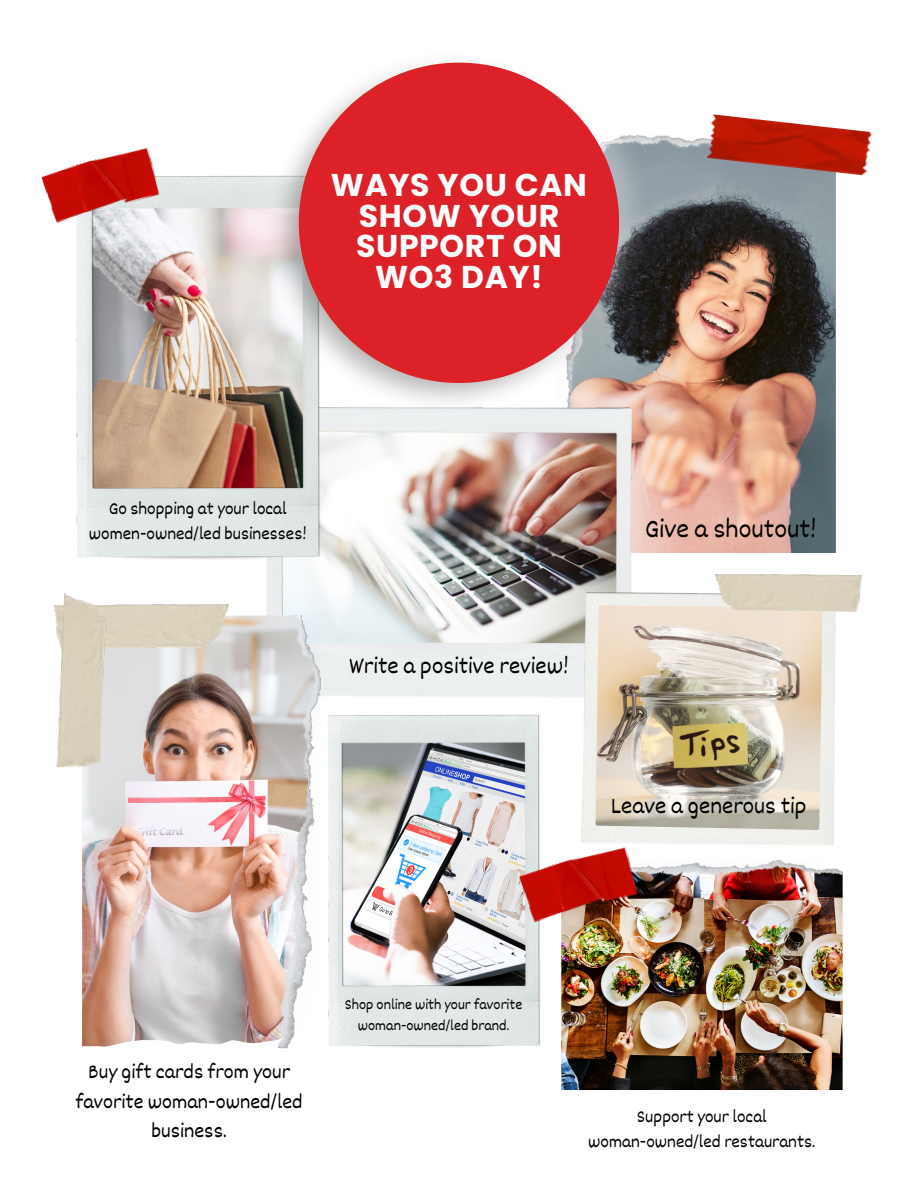
<style>
.page{position:relative;width:918px;height:1188px;background:#fff}
.page>*{position:absolute;margin:0;border:0;box-sizing:border-box;transform-origin:0 0}
.t1{font:700 31.5px/30.3px "Poppins";letter-spacing:.02em;color:#fff;text-align:center}
.t2{font:27px "Dekko";color:#000}
.t3{font:24px "Dekko";color:#000}
.t4{font:21px/29.2px "Dekko";color:#000;text-align:center}
.t5{font:18px/24.8px "Dekko";color:#000;text-align:center}
.t6{font:15px "Dekko";color:#000}
</style>
<div class="page">
<img style="left:632px;top:135px;width:204px;height:418px">
<img style="left:266px;top:413px;width:366px;height:284px">
<img style="left:76px;top:176px;width:244px;height:385px">
<img style="left:328px;top:714px;width:212px;height:334px">
<img style="left:582px;top:592px;width:254px;height:254px">
<img style="left:596px;top:605px;width:226px;height:225px">
<img style="left:82px;top:616px;width:196px;height:430px">
<img style="left:278px;top:616px;width:42px;height:433px">
<img style="left:561px;top:884px;width:282px;height:206px">
<img style="left:638px;top:860px;width:205px;height:24px">
<img style="left:267px;top:62px;width:384px;height:351px">
<div style="left:299px;top:63px;width:320px;height:320px;background:#dd2128;border-radius:50%"></div>
<img style="left:54px;top:604px;width:174px;height:44px">
<img style="left:715px;top:574px;width:148px;height:38px">
<img style="left:57px;top:593px;width:51px;height:176px">
<img style="left:707px;top:114px;width:165px;height:62px">
<img style="left:519px;top:845px;width:119px;height:78px">
<img style="left:41px;top:148px;width:120px;height:75px">
<p class="t1" style="left:331px;top:170px;width:258px">WAYS YOU CAN<br>SHOW YOUR<br>SUPPORT ON<br>WO3 DAY!</p>
<p class="t5" style="left:89px;top:495px;width:219px">Go shopping at your local women-owned/led businesses!</p>
<p class="t3" style="left:349px;top:651px;width:221px">Write a positive review!</p>
<p class="t2" style="left:645px;top:511px;width:173px">Give a shoutout!</p>
<p class="t3" style="left:611px;top:791px;width:197px">Leave a generous tip</p>
<p class="t4" style="left:76px;top:1056px;width:229px">Buy gift cards from your favorite woman-owned/led business.</p>
<p class="t6" style="left:345px;top:996px;width:179px">Shop online with your favorite</p>
<p class="t6" style="left:358px;top:1016px;width:153px">woman-owned/led brand.</p>
<h4 class="t5" style="left:588px;top:1103px;width:229px">Support your local woman-owned/led restaurants.</h4>
</div>
